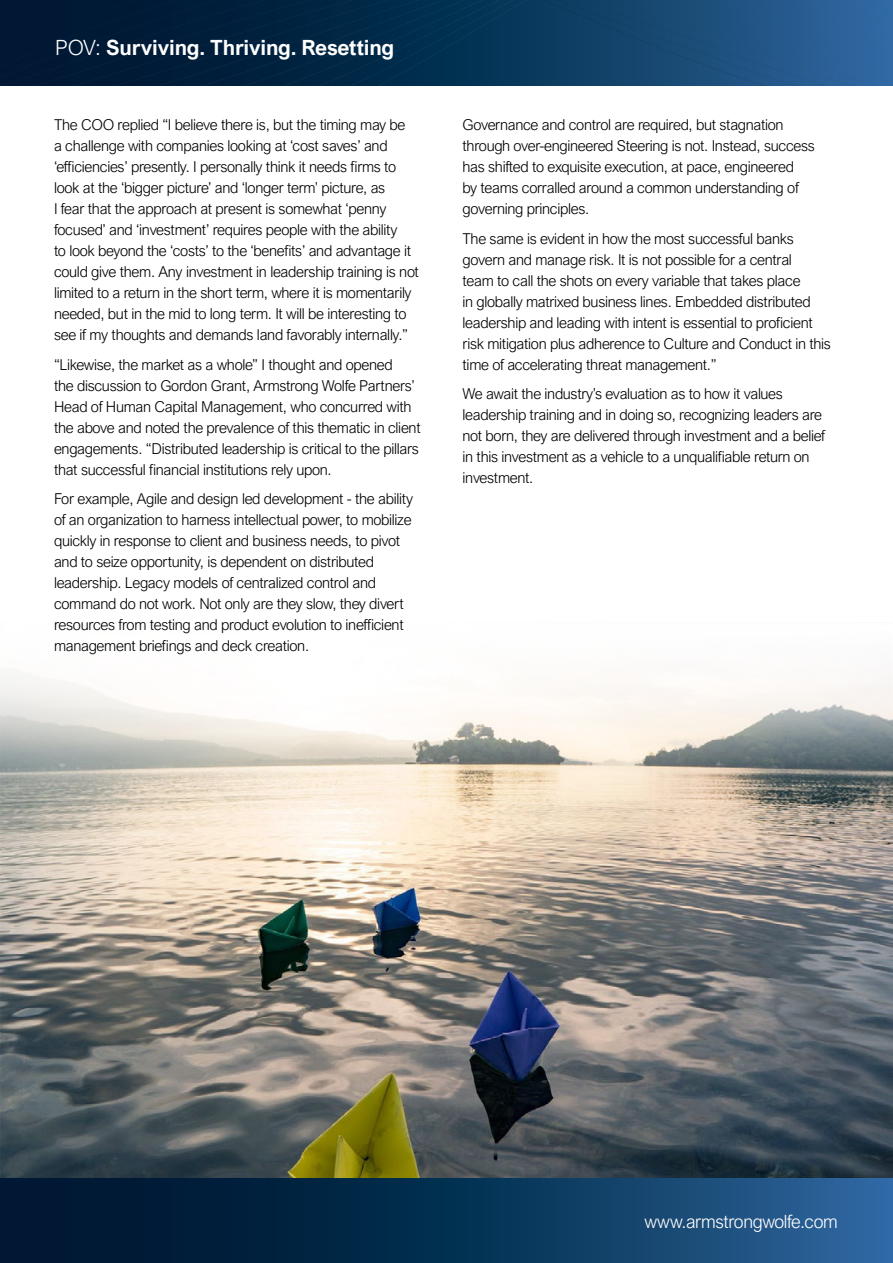
<style>
.page{position:relative;width:893px;height:1263px;background:#fff}
.page>*{position:absolute;margin:0;border:0;box-sizing:border-box;transform-origin:0 0}
.t1{font:700 21px "Arial Nova";letter-spacing:-.01em;color:#fff}
.t2{font:300 18.15px "Arial Nova";letter-spacing:-.02em;color:#fff}
.t3{font:300 15px/21px "Arial Nova";letter-spacing:-.02em;color:#000}
.s1{font-weight:300}
</style>
<div class="page">
<svg style="left:0;top:0;width:893px;height:85px;background:#0c355a"></svg>
<svg style="left:0;top:1178px;width:893px;height:85px;background:#0c355a"></svg>
<img style="left:0;top:676px;width:893px;height:502px">
<h1 class="t1" style="left:55px;top:39px;width:341px"><span class="s1">POV:</span> Surviving. Thriving. Resetting</h1>
<p class="t3" style="left:54px;top:115px;width:366px">The COO replied “I believe there is, but the timing may be<br>a challenge with companies looking at ‘cost saves’ and ‘efficiencies’ presently. I personally think it needs firms to look at the ‘bigger picture’ and ‘longer term’ picture, as<br>I fear that the approach at present is somewhat ‘penny focused’ and ‘investment’ requires people with the ability<br>to look beyond the ‘costs’ to the ‘benefits’ and advantage it could give them. Any investment in leadership training is not limited to a return in the short term, where it is momentarily needed, but in the mid to long term. It will be interesting to see if my thoughts and demands land favorably internally.”</p>
<p class="t3" style="left:54px;top:355px;width:368px">“Likewise, the market as a whole” I thought and opened<br>the discussion to Gordon Grant, Armstrong Wolfe Partners’ Head of Human Capital Management, who concurred with the above and noted the prevalence of this thematic in client engagements. “Distributed leadership is critical to the pillars that successful financial institutions rely upon.</p>
<p class="t3" style="left:54px;top:489px;width:361px">For example, Agile and design led development - the ability of an organization to harness intellectual power, to mobilize quickly in response to client and business needs, to pivot and to seize opportunity, is dependent on distributed leadership. Legacy models of centralized control and command do not work. Not only are they slow, they divert resources from testing and product evolution to inefficient management briefings and deck creation.</p>
<p class="t3" style="left:463px;top:115px;width:354px">Governance and control are required, but stagnation through over-engineered Steering is not. Instead, success has shifted to exquisite execution, at pace, engineered<br>by teams corralled around a common understanding of governing principles.</p>
<p class="t3" style="left:463px;top:229px;width:370px">The same is evident in how the most successful banks govern and manage risk. It is not possible for a central<br>team to call the shots on every variable that takes place<br>in globally matrixed business lines. Embedded distributed leadership and leading with intent is essential to proficient risk mitigation plus adherence to Culture and Conduct in this time of accelerating threat management.”</p>
<p class="t3" style="left:463px;top:384px;width:364px">We await the industry’s evaluation as to how it values leadership training and in doing so, recognizing leaders are not born, they are delivered through investment and a belief in this investment as a vehicle to a unqualifiable return on investment.</p>
<p class="t2" style="left:644px;top:1214px;width:195px">www.armstrongwolfe.com</p>
</div>
